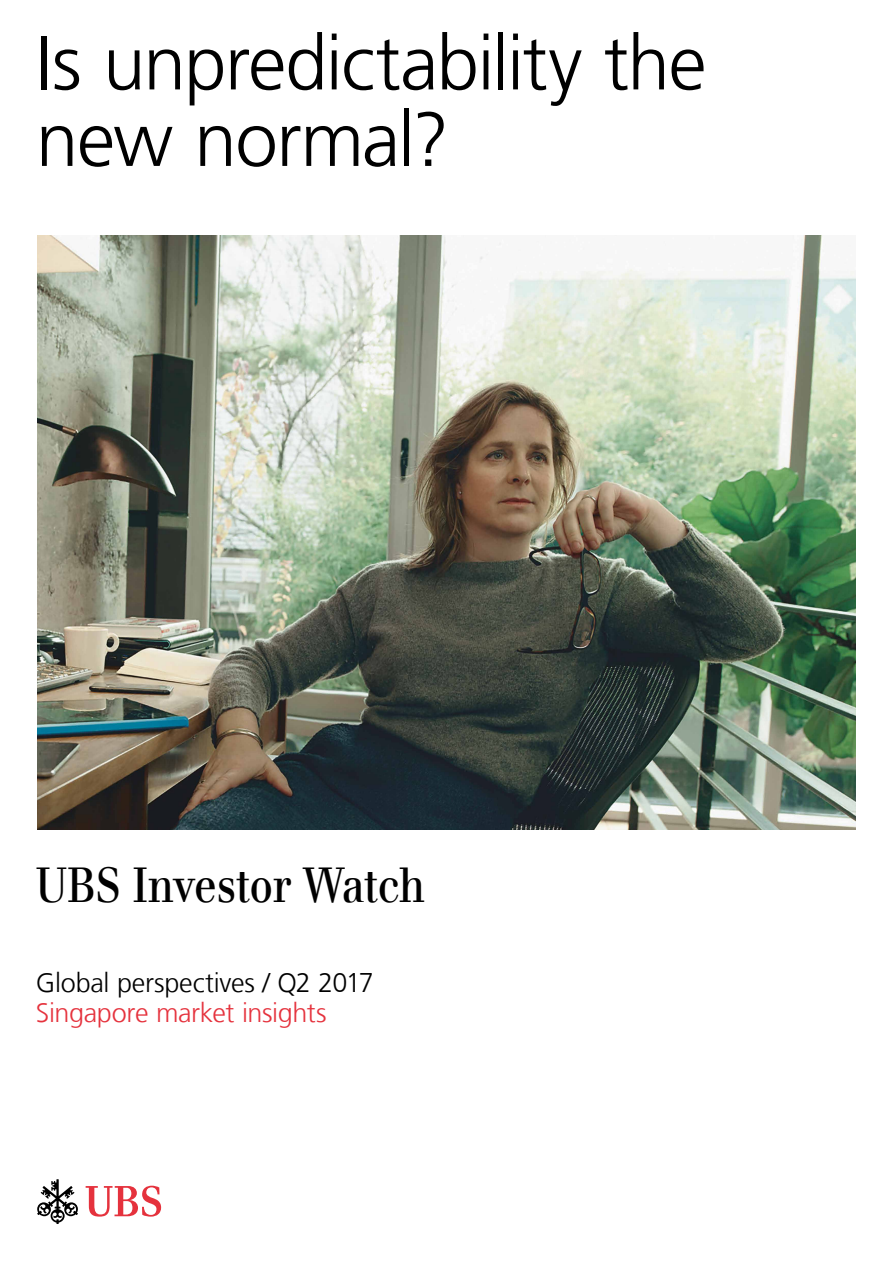
<style>
.page{position:relative;width:893px;height:1263px;background:#fff}
.page>*{position:absolute;margin:0;border:0;box-sizing:border-box;transform-origin:0 0}
.t1{font:300 76.5px/76.5px "Frutiger LT Com";letter-spacing:-.02em;color:#000}
.t2{font:48px "UBS Headline";color:#000}
.t3{font:300 27px "Frutiger LT Com";letter-spacing:-.01em;color:#000}
.t4{font:300 27px "Frutiger LT Com";letter-spacing:-.015em;color:#e5323d}
</style>
<div class="page">
<svg style="left:37px;top:1179px;width:41px;height:45px"></svg>
<svg style="left:86px;top:1186px;width:75px;height:30px"></svg>
<img style="left:37px;top:235px;width:819px;height:595px">
<p class="t1" style="left:36px;top:25px;width:672px">Is unpredictability the new normal?</p>
<p class="t2" style="left:36px;top:857px;width:390px">UBS Investor Watch</p>
<p class="t3" style="left:36px;top:967px;width:339px">Global perspectives / Q2 2017</p>
<p class="t4" style="left:36px;top:997px;width:292px">Singapore market insights</p>
</div>
